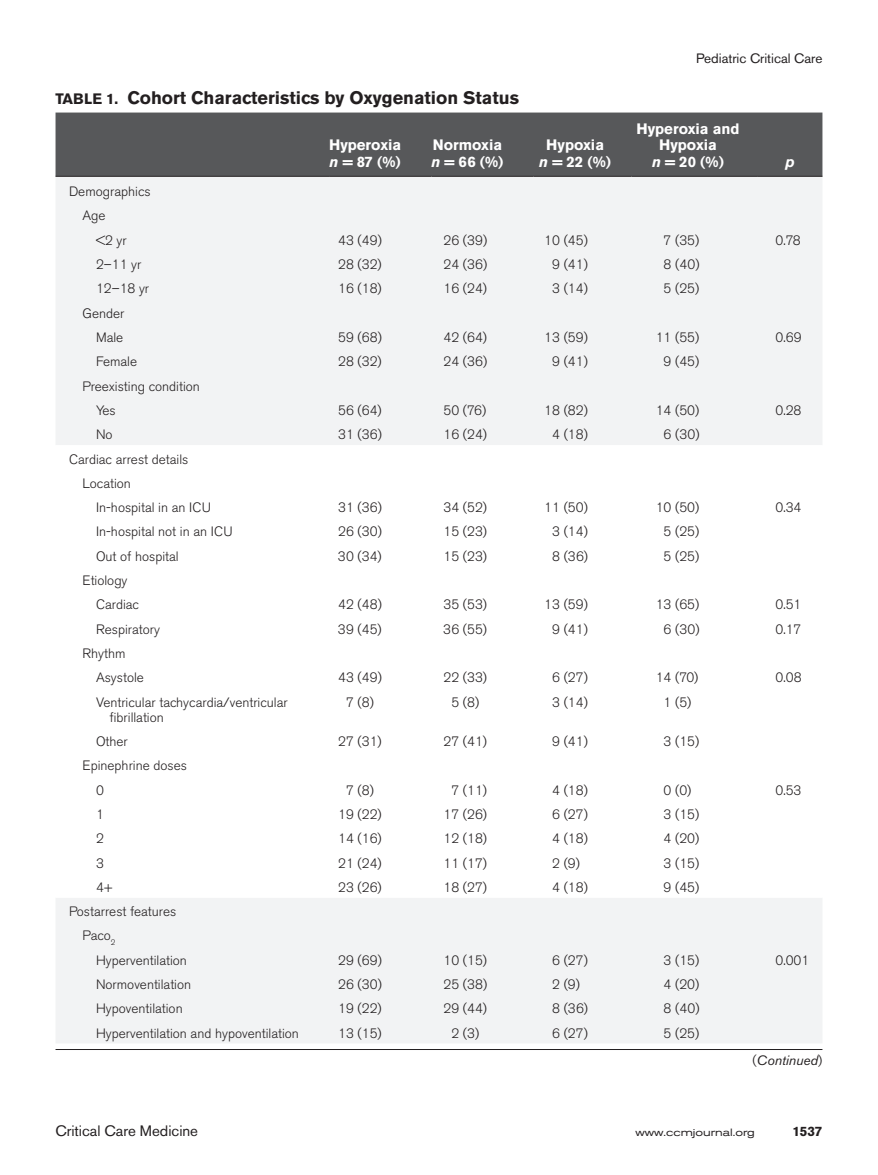
<style>
.page{position:relative;width:878px;height:1175px;background:#fff}
.page>*{position:absolute;margin:0;border:0;box-sizing:border-box;transform-origin:0 0}
.t1{font:700 18px "Akzidenz Grotesk BE";color:#231f20}
.t2{font:700 15px/16.5px "Akzidenz Grotesk BE";color:#fff}
.t3{font:15px "Akzidenz Grotesk BE";color:#231f20}
.t4{font:italic 700 15px "Akzidenz Grotesk BE";color:#fff}
.t5{font:300 13.5px/24.3px "Akzidenz Grotesk BE";color:#231f20}
.t6{font:13.5px "Akzidenz Grotesk BE";color:#231f20}
.t7{font:italic 13.5px "Akzidenz Grotesk BE";color:#231f20}
.t8{font:700 13.5px "Akzidenz Grotesk BE";color:#231f20}
.t9{font:expanded 10.5px "Akzidenz Grotesk BE";color:#231f20}
.s1{font-size:15px}
.s2{font-style:italic}
.s3{font-weight:300;font-style:normal}
</style>
<div class="page">
<div style="left:56px;top:112px;width:766px;height:64px;background:#57585a"></div>
<div style="left:56px;top:176px;width:766px;height:867px;background:#f2f3f4"></div>
<svg style="left:56px;top:445px;width:766px;height:24px"></svg>
<svg style="left:56px;top:469px;width:766px;height:428px"></svg>
<hr style="left:56px;top:176px;width:273px;height:1px;background:#231f20">
<hr style="left:329px;top:176px;width:102px;height:1px;background:#231f20">
<hr style="left:431px;top:176px;width:102px;height:1px;background:#231f20">
<hr style="left:533px;top:176px;width:98px;height:1px;background:#231f20">
<hr style="left:631px;top:176px;width:126px;height:1px;background:#231f20">
<hr style="left:758px;top:176px;width:64px;height:1px;background:#231f20">
<hr style="left:56px;top:1049px;width:766px;height:1px;background:#231f20">
<h1 class="t1" style="left:56px;top:88px;width:465px"><span class="s1">Table 1.</span> Cohort Characteristics by Oxygenation Status</h1>
<p class="t2" style="left:329px;top:137px;width:74px">Hyperoxia <span class="s2">n</span> = 87 (%)</p>
<p class="t2" style="left:431px;top:137px;width:74px">Normoxia <span class="s2">n</span> = 66 (%)</p>
<p class="t2" style="left:539px;top:137px;width:73px;text-align:center">Hypoxia<br><span class="s2">n</span> = 22 (%)</p>
<p class="t6" style="left:696px;top:50px;width:128px">Pediatric Critical Care</p>
<p class="t2" style="left:636px;top:120px;width:105px;text-align:center">Hyperoxia and<br>Hypoxia<br><span class="s2">n</span> = 20 (%)</p>
<p class="t4" style="left:785px;top:152px;width:11px">p</p>
<p class="t5" style="left:69px;top:179px;width:83px">Demographics</p>
<p class="t5" style="left:82px;top:204px;width:25px">Age</p>
<p class="t5" style="left:96px;top:228px;width:32px">&lt;2 yr</p>
<p class="t5" style="left:338px;top:228px;width:45px">43 (49)</p>
<p class="t5" style="left:443px;top:228px;width:45px">26 (39)</p>
<p class="t5" style="left:544px;top:228px;width:45px">10 (45)</p>
<p class="t5" style="left:663px;top:228px;width:37px">7 (35)</p>
<p class="t5" style="left:775px;top:228px;width:27px">0.78</p>
<p class="t5" style="left:96px;top:252px;width:47px">2–11 yr</p>
<p class="t5" style="left:338px;top:252px;width:45px">28 (32)</p>
<p class="t5" style="left:443px;top:252px;width:45px">24 (36)</p>
<p class="t5" style="left:552px;top:252px;width:37px">9 (41)</p>
<p class="t5" style="left:663px;top:252px;width:38px">8 (40)</p>
<p class="t5" style="left:96px;top:277px;width:55px">12–18 yr</p>
<p class="t5" style="left:338px;top:277px;width:45px">16 (18)</p>
<p class="t5" style="left:443px;top:277px;width:45px">16 (24)</p>
<p class="t5" style="left:552px;top:277px;width:37px">3 (14)</p>
<p class="t5" style="left:663px;top:277px;width:37px">5 (25)</p>
<p class="t5" style="left:82px;top:301px;width:43px;text-align:right">Gender<br>Male</p>
<p class="t5" style="left:338px;top:325px;width:45px">59 (68)</p>
<p class="t5" style="left:443px;top:325px;width:45px">42 (64)</p>
<p class="t5" style="left:544px;top:325px;width:45px">13 (59)</p>
<p class="t5" style="left:655px;top:325px;width:45px">11 (55)</p>
<p class="t5" style="left:775px;top:325px;width:28px">0.69</p>
<p class="t5" style="left:96px;top:350px;width:43px">Female</p>
<p class="t5" style="left:338px;top:350px;width:45px">28 (32)</p>
<p class="t5" style="left:443px;top:350px;width:45px">24 (36)</p>
<p class="t5" style="left:552px;top:350px;width:37px">9 (41)</p>
<p class="t5" style="left:663px;top:350px;width:37px">9 (45)</p>
<p class="t5" style="left:96px;top:374px;width:105px;text-indent:-14px">Preexisting condition<br>Yes</p>
<p class="t5" style="left:338px;top:398px;width:45px">56 (64)</p>
<p class="t5" style="left:443px;top:398px;width:44px">50 (76)</p>
<p class="t5" style="left:544px;top:398px;width:45px">18 (82)</p>
<p class="t5" style="left:655px;top:398px;width:45px">14 (50)</p>
<p class="t5" style="left:775px;top:398px;width:27px">0.28</p>
<p class="t5" style="left:96px;top:422px;width:18px">No</p>
<p class="t5" style="left:338px;top:422px;width:45px">31 (36)</p>
<p class="t5" style="left:443px;top:422px;width:45px">16 (24)</p>
<p class="t5" style="left:552px;top:422px;width:37px">4 (18)</p>
<p class="t5" style="left:663px;top:422px;width:38px">6 (30)</p>
<p class="t5" style="left:82px;top:447px;width:107px;text-indent:-14px">Cardiac arrest details<br>Location</p>
<p class="t5" style="left:96px;top:495px;width:117px">In-hospital in an ICU</p>
<p class="t5" style="left:338px;top:495px;width:45px">31 (36)</p>
<p class="t5" style="left:443px;top:495px;width:45px">34 (52)</p>
<p class="t5" style="left:544px;top:495px;width:45px">11 (50)</p>
<p class="t5" style="left:655px;top:495px;width:45px">10 (50)</p>
<p class="t5" style="left:775px;top:495px;width:27px">0.34</p>
<p class="t5" style="left:96px;top:520px;width:138px">In-hospital not in an ICU</p>
<p class="t5" style="left:338px;top:520px;width:45px">26 (30)</p>
<p class="t5" style="left:443px;top:520px;width:45px">15 (23)</p>
<p class="t5" style="left:552px;top:520px;width:37px">3 (14)</p>
<p class="t5" style="left:663px;top:520px;width:37px">5 (25)</p>
<p class="t5" style="left:96px;top:544px;width:84px">Out of hospital</p>
<p class="t5" style="left:338px;top:544px;width:45px">30 (34)</p>
<p class="t5" style="left:443px;top:544px;width:45px">15 (23)</p>
<p class="t5" style="left:552px;top:544px;width:38px">8 (36)</p>
<p class="t5" style="left:663px;top:544px;width:37px">5 (25)</p>
<p class="t5" style="left:96px;top:568px;width:45px;text-indent:-14px">Etiology<br>Cardiac</p>
<p class="t5" style="left:338px;top:593px;width:45px">42 (48)</p>
<p class="t5" style="left:443px;top:593px;width:45px">35 (53)</p>
<p class="t5" style="left:544px;top:593px;width:45px">13 (59)</p>
<p class="t5" style="left:655px;top:593px;width:45px">13 (65)</p>
<p class="t5" style="left:775px;top:593px;width:27px">0.51</p>
<p class="t5" style="left:96px;top:617px;width:65px">Respiratory</p>
<p class="t5" style="left:338px;top:617px;width:45px">39 (45)</p>
<p class="t5" style="left:443px;top:617px;width:45px">36 (55)</p>
<p class="t5" style="left:552px;top:617px;width:37px">9 (41)</p>
<p class="t5" style="left:663px;top:617px;width:38px">6 (30)</p>
<p class="t5" style="left:775px;top:617px;width:27px">0.17</p>
<p class="t5" style="left:96px;top:641px;width:49px;text-indent:-14px">Rhythm<br>Asystole</p>
<p class="t5" style="left:338px;top:665px;width:45px">43 (49)</p>
<p class="t5" style="left:443px;top:665px;width:45px">22 (33)</p>
<p class="t5" style="left:552px;top:665px;width:37px">6 (27)</p>
<p class="t5" style="left:655px;top:665px;width:44px">14 (70)</p>
<p class="t5" style="left:775px;top:665px;width:28px">0.08</p>
<p class="t5" style="left:109px;top:694px;width:180px;line-height:15px;text-indent:-14px">Ventricular tachycardia/ventricular fibrillation</p>
<p class="t5" style="left:346px;top:690px;width:29px">7 (8)</p>
<p class="t5" style="left:451px;top:690px;width:29px">5 (8)</p>
<p class="t5" style="left:552px;top:690px;width:37px">3 (14)</p>
<p class="t5" style="left:663px;top:690px;width:29px">1 (5)</p>
<p class="t5" style="left:96px;top:729px;width:33px">Other</p>
<p class="t5" style="left:338px;top:729px;width:45px">27 (31)</p>
<p class="t5" style="left:443px;top:729px;width:45px">27 (41)</p>
<p class="t5" style="left:552px;top:729px;width:37px">9 (41)</p>
<p class="t5" style="left:663px;top:729px;width:37px">3 (15)</p>
<p class="t5" style="left:96px;top:753px;width:92px;text-indent:-14px">Epinephrine doses<br>0</p>
<p class="t5" style="left:346px;top:778px;width:29px">7 (8)</p>
<p class="t5" style="left:451px;top:778px;width:37px">7 (11)</p>
<p class="t5" style="left:552px;top:778px;width:37px">4 (18)</p>
<p class="t5" style="left:663px;top:778px;width:29px">0 (0)</p>
<p class="t5" style="left:775px;top:778px;width:27px">0.53</p>
<p class="t5" style="left:96px;top:802px;width:9px">1</p>
<p class="t5" style="left:338px;top:802px;width:45px">19 (22)</p>
<p class="t5" style="left:443px;top:802px;width:45px">17 (26)</p>
<p class="t5" style="left:552px;top:802px;width:37px">6 (27)</p>
<p class="t5" style="left:663px;top:802px;width:37px">3 (15)</p>
<p class="t5" style="left:96px;top:826px;width:9px">2</p>
<p class="t5" style="left:338px;top:826px;width:45px">14 (16)</p>
<p class="t5" style="left:443px;top:826px;width:45px">12 (18)</p>
<p class="t5" style="left:552px;top:826px;width:37px">4 (18)</p>
<p class="t5" style="left:663px;top:826px;width:37px">4 (20)</p>
<p class="t5" style="left:96px;top:851px;width:9px">3</p>
<p class="t5" style="left:338px;top:851px;width:45px">21 (24)</p>
<p class="t5" style="left:443px;top:851px;width:45px">11 (17)</p>
<p class="t5" style="left:552px;top:851px;width:29px">2 (9)</p>
<p class="t5" style="left:663px;top:851px;width:37px">3 (15)</p>
<p class="t5" style="left:96px;top:875px;width:18px">4+</p>
<p class="t5" style="left:338px;top:875px;width:45px">23 (26)</p>
<p class="t5" style="left:443px;top:875px;width:45px">18 (27)</p>
<p class="t5" style="left:552px;top:875px;width:37px">4 (18)</p>
<p class="t5" style="left:663px;top:875px;width:37px">9 (45)</p>
<p class="t5" style="left:82px;top:899px;width:95px;text-indent:-14px">Postarrest features<br>Paco<sub>2</sub></p>
<p class="t5" style="left:96px;top:948px;width:92px">Hyperventilation</p>
<p class="t5" style="left:338px;top:948px;width:45px">29 (69)</p>
<p class="t5" style="left:443px;top:948px;width:45px">10 (15)</p>
<p class="t5" style="left:552px;top:948px;width:37px">6 (27)</p>
<p class="t5" style="left:663px;top:948px;width:37px">3 (15)</p>
<p class="t5" style="left:775px;top:948px;width:35px">0.001</p>
<p class="t5" style="left:96px;top:972px;width:97px">Normoventilation</p>
<p class="t5" style="left:338px;top:972px;width:45px">26 (30)</p>
<p class="t5" style="left:443px;top:972px;width:45px">25 (38)</p>
<p class="t5" style="left:552px;top:972px;width:29px">2 (9)</p>
<p class="t5" style="left:663px;top:972px;width:37px">4 (20)</p>
<p class="t5" style="left:96px;top:996px;width:88px">Hypoventilation</p>
<p class="t5" style="left:338px;top:996px;width:45px">19 (22)</p>
<p class="t5" style="left:443px;top:996px;width:45px">29 (44)</p>
<p class="t5" style="left:552px;top:996px;width:38px">8 (36)</p>
<p class="t5" style="left:663px;top:996px;width:38px">8 (40)</p>
<p class="t5" style="left:96px;top:1021px;width:204px">Hyperventilation and hypoventilation</p>
<p class="t5" style="left:338px;top:1021px;width:45px">13 (15)</p>
<p class="t5" style="left:451px;top:1021px;width:29px">2 (3)</p>
<p class="t5" style="left:552px;top:1021px;width:37px">6 (27)</p>
<p class="t5" style="left:663px;top:1021px;width:37px">5 (25)</p>
<p class="t7" style="left:752px;top:1052px;width:71px"><span class="s3">(</span>Continued<span class="s3">)</span></p>
<p class="t3" style="left:56px;top:1121px;width:144px">Critical Care Medicine</p>
<p class="t9" style="left:635px;top:1126px;width:121px">www.ccmjournal.org</p>
<p class="t8" style="left:792px;top:1123px;width:32px">1537</p>
</div>
